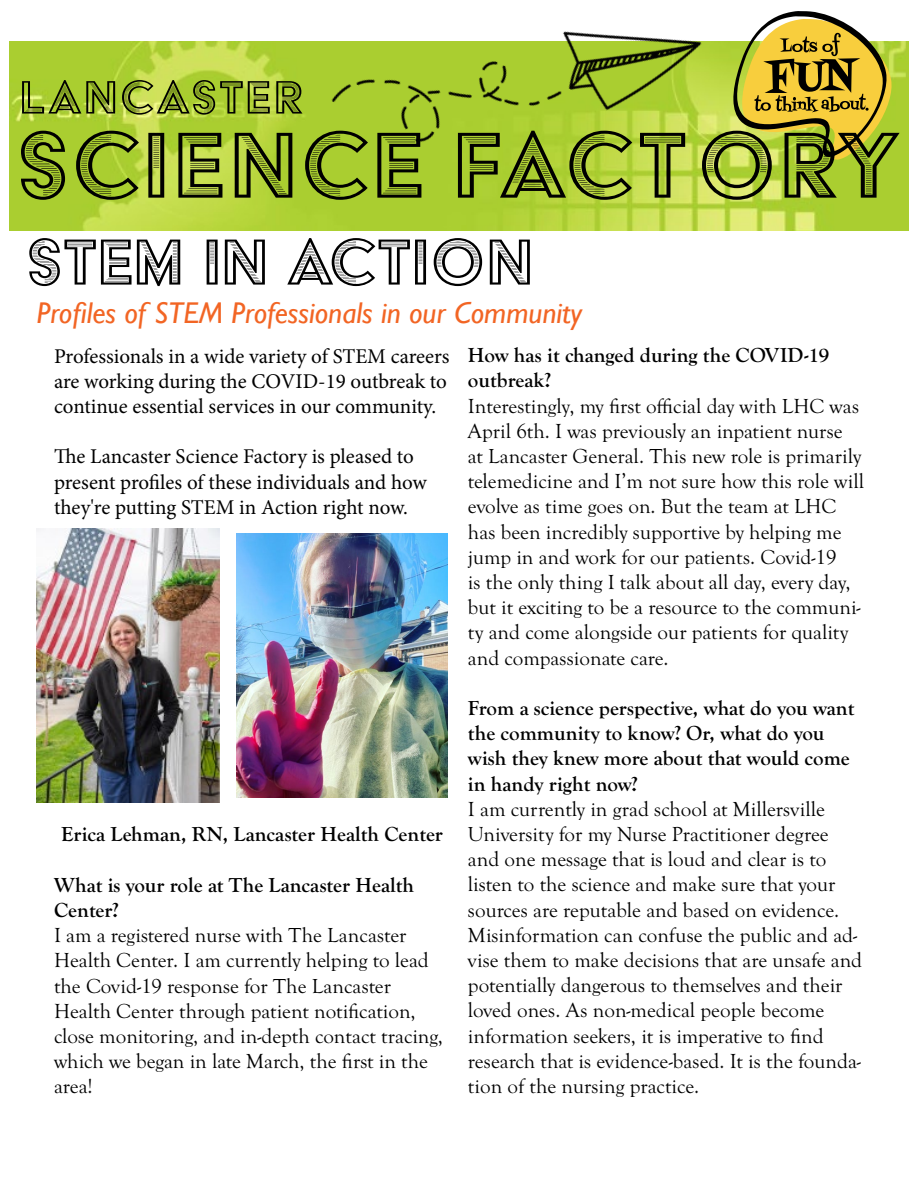
<style>
.page{position:relative;width:918px;height:1188px;background:#fff}
.page>*{position:absolute;margin:0;border:0;box-sizing:border-box;transform-origin:0 0}
.t1{font:108px "Acier BAT Text Gris";letter-spacing:.015em;color:#000}
.t2{font:75px "Acier BAT Text Gris";color:#000}
.t3{font:54px "Acier BAT Text Gris";letter-spacing:.025em;color:#000}
.t4{font:italic 30px "Gill Sans";color:#f26524}
.t5{font:21px/25.2px "Goudy Old Sty";color:#000}
.t6{font:700 21px/25.2px "Goudy Old Sty";color:#000}
.t7{font:21px/25.2px "Minion Pro";color:#000}
</style>
<div class="page">
<img style="left:10px;top:42px;width:898px;height:189px">
<svg style="left:733px;top:11px;width:160px;height:149px;background:#bbaf48"></svg>
<img style="left:321px;top:31px;width:392px;height:200px">
<img style="left:37px;top:528px;width:183px;height:275px">
<img style="left:237px;top:534px;width:211px;height:264px">
<h3 class="t3" style="left:19px;top:69px;width:285px">LANCASTER</h3>
<h1 class="t1" style="left:16px;top:108px;width:887px">SCIENCE FACTORY</h1>
<h2 class="t2" style="left:26px;top:222px;width:509px">STEM IN ACTION</h2>
<h3 class="t4" style="left:37px;top:295px;width:547px">Profiles of STEM Professionals in our Community</h3>
<p class="t7" style="left:54px;top:343px;width:397px">Professionals in a wide variety of STEM careers are working during the COVID-19 outbreak to continue essential services in our community.</p>
<p class="t7" style="left:54px;top:444px;width:374px">The Lancaster Science Factory is pleased to present profiles of these individuals and how they're putting STEM in Action right now.</p>
<p class="t6" style="left:468px;top:343px;width:363px">How has it changed during the COVID-19 outbreak?</p>
<p class="t5" style="left:468px;top:393px;width:398px">Interestingly, my first official day with LHC was April 6th. I was previously an inpatient nurse<br>at Lancaster General. This new role is primarily telemedicine and I’m not sure how this role will evolve as time goes on. But the team at LHC has been incredibly supportive by helping me jump in and work for our patients. Covid-19<br>is the only thing I talk about all day, every day, but it exciting to be a resource to the communi&shy;ty and come alongside our patients for quality and compassionate care.</p>
<p class="t6" style="left:468px;top:696px;width:388px">From a science perspective, what do you want the community to know? Or, what do you wish they knew more about that would come in handy right now?</p>
<p class="t5" style="left:468px;top:797px;width:396px">I am currently in grad school at Millersville University for my Nurse Practitioner degree and one message that is loud and clear is to listen to the science and make sure that your sources are reputable and based on evidence.<br>Misinformation can confuse the public and ad&shy;vise them to make decisions that are unsafe and potentially dangerous to themselves and their loved ones. As non-medical people become information seekers, it is imperative to find research that is evidence-based. It is the founda&shy;tion of the nursing practice.</p>
<p class="t6" style="left:61px;top:822px;width:383px">Erica Lehman, RN, Lancaster Health Center</p>
<p class="t6" style="left:54px;top:873px;width:362px">What is your role at The Lancaster Health<br>Center?</p>
<p class="t5" style="left:54px;top:923px;width:391px">I am a registered nurse with The Lancaster Health Center. I am currently helping to lead the Covid-19 response for The Lancaster Health Center through patient notification, close monitoring, and in-depth contact tracing, which we began in late March, the first in the area!</p>
</div>
